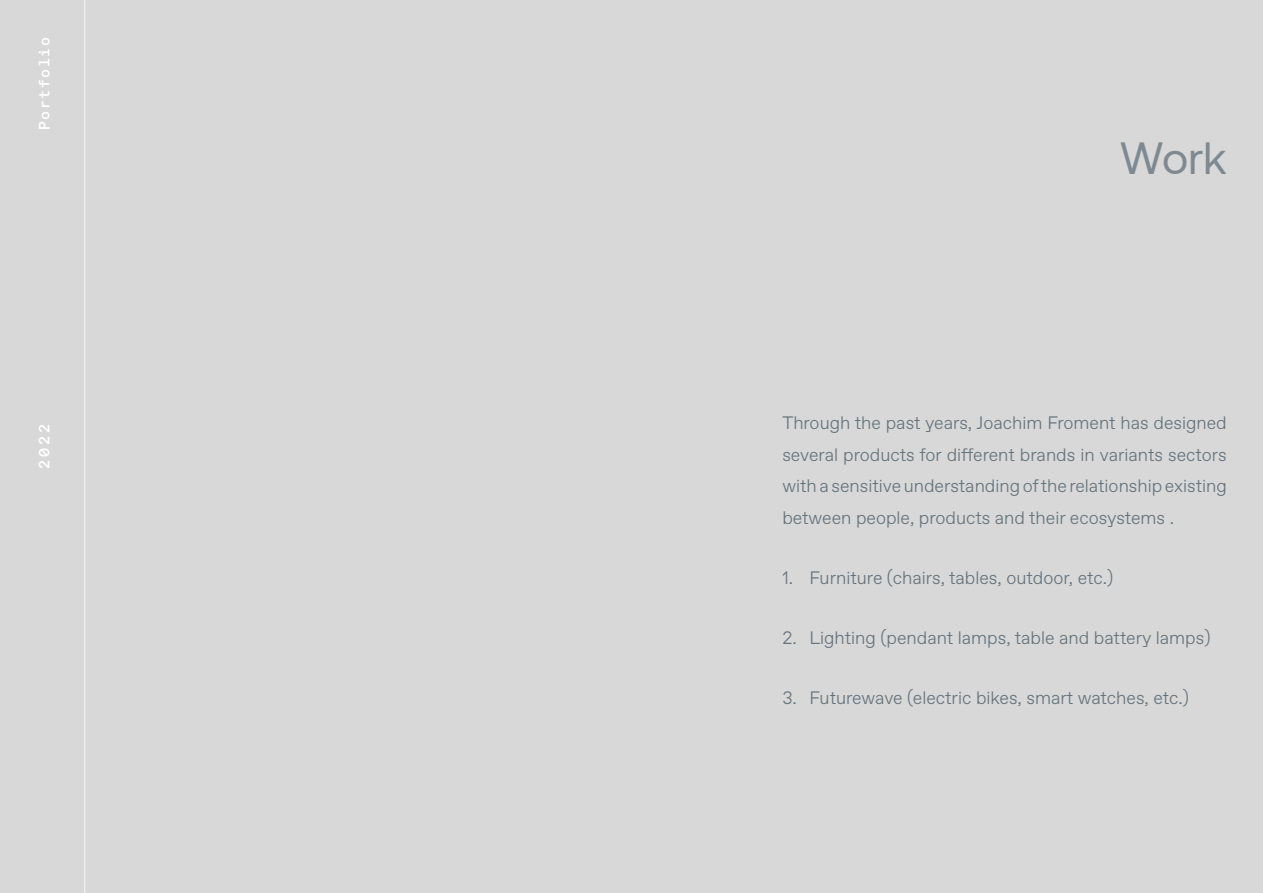
<style>
.page{position:relative;width:1263px;height:893px;background:#d8d8d8}
.page>*{position:absolute;margin:0;border:0;box-sizing:border-box;transform-origin:0 0}
.t1{font:45px "Aeonik";color:#7e8992}
.Style_de_paragraphe{font:300 18px/31.5px "Favorit Pro";color:#65737c;text-align:justify}
.t2{font:500 15px "ABC Favorit Mono Trial";letter-spacing:.1em;color:#fff}
</style>
<div class="page">
<hr style="left:85px;top:0;width:1px;height:893px;background:#fff">
<p class="t2" style="left:35px;top:130px;width:94px;rotate:-90deg">Portfolio</p>
<p class="t2" style="left:35px;top:469px;width:46px;rotate:-90deg">2022</p>
<h2 class="t1" style="left:1120px;top:133px;width:109px">Work</h2>
<p class="Style_de_paragraphe" style="left:782px;top:407px;width:446px">Through the past years, Joachim Froment has designed several products for different brands in variants sectors with a sensitive understanding of the relationship existing between people, products and their ecosystems .</p>
<p class="Style_de_paragraphe" style="left:782px;top:561px;width:332px">1. Furniture (chairs, tables, outdoor, etc.)</p>
<p class="Style_de_paragraphe" style="left:782px;top:621px;width:430px">2. Lighting (pendant lamps, table and battery lamps)</p>
<p class="Style_de_paragraphe" style="left:782px;top:681px;width:408px">3. Futurewave (electric bikes, smart watches, etc.)</p>
</div>
